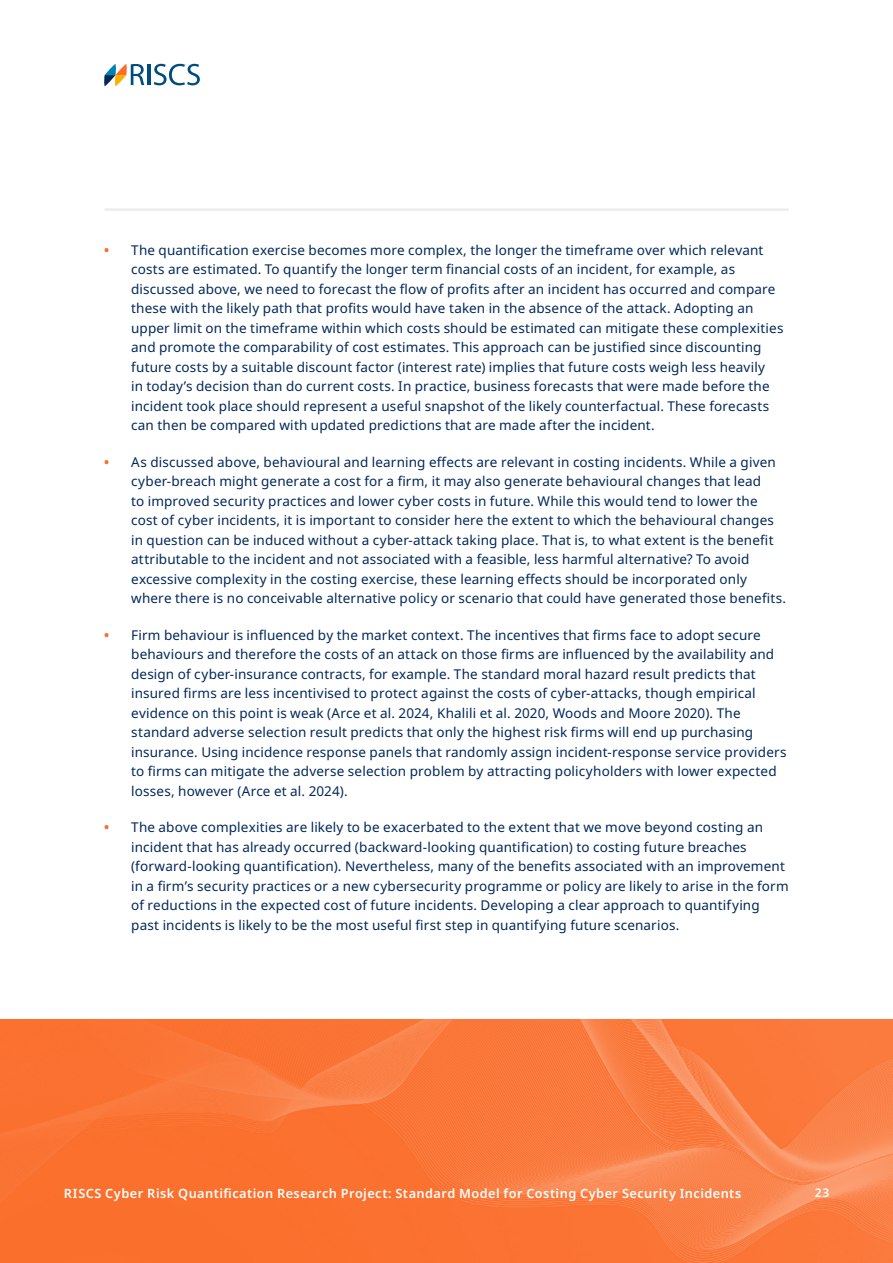
<style>
.page{position:relative;width:893px;height:1263px;background:#fff}
.page>*{position:absolute;margin:0;border:0;box-sizing:border-box;transform-origin:0 0}
.t1{font:13.5px/19.5px "Noto Sans";letter-spacing:.01em;color:#022859}
.t2{font:600 12.75px "Noto Sans";letter-spacing:.035em;color:#fff}
.t3{font:600 12px "Noto Sans";color:#fff}
.s1{font-weight:700;color:#ff6c29}
</style>
<div class="page">
<img style="left:0;top:1019px;width:893px;height:244px">
<svg style="left:104px;top:64px;width:40px;height:22px"></svg>
<hr style="left:147px;top:64px;width:3px;height:21px;background:#004b80">
<svg style="left:154px;top:64px;width:46px;height:21px"></svg>
<hr style="left:105px;top:208px;width:683px;height:2px;background:#ededed">
<hr style="left:105px;top:209px;width:683px;height:2px;background:#ededed">
<p class="t1" style="left:131px;top:240px;width:654px;text-indent:-27px"><span class="s1">•</span> The quantification exercise becomes more complex, the longer the timeframe over which relevant costs are estimated. To quantify the longer term financial costs of an incident, for example, as discussed above, we need to forecast the flow of profits after an incident has occurred and compare these with the likely path that profits would have taken in the absence of the attack. Adopting an upper limit on the timeframe within which costs should be estimated can mitigate these complexities and promote the comparability of cost estimates. This approach can be justified since discounting future costs by a suitable discount factor (interest rate) implies that future costs weigh less heavily<br>in today’s decision than do current costs. In practice, business forecasts that were made before the incident took place should represent a useful snapshot of the likely counterfactual. These forecasts can then be compared with updated predictions that are made after the incident.</p>
<p class="t1" style="left:131px;top:452px;width:656px;text-indent:-27px"><span class="s1">•</span> As discussed above, behavioural and learning effects are relevant in costing incidents. While a given cyber-breach might generate a cost for a firm, it may also generate behavioural changes that lead<br>to improved security practices and lower cyber costs in future. While this would tend to lower the cost of cyber incidents, it is important to consider here the extent to which the behavioural changes in question can be induced without a cyber-attack taking place. That is, to what extent is the benefit attributable to the incident and not associated with a feasible, less harmful alternative? To avoid excessive complexity in the costing exercise, these learning effects should be incorporated only where there is no conceivable alternative policy or scenario that could have generated those benefits.</p>
<p class="t1" style="left:131px;top:625px;width:657px;text-indent:-27px"><span class="s1">•</span> Firm behaviour is influenced by the market context. The incentives that firms face to adopt secure behaviours and therefore the costs of an attack on those firms are influenced by the availability and design of cyber-insurance contracts, for example. The standard moral hazard result predicts that insured firms are less incentivised to protect against the costs of cyber-attacks, though empirical evidence on this point is weak (Arce et al. 2024, Khalili et al. 2020, Woods and Moore 2020). The standard adverse selection result predicts that only the highest risk firms will end up purchasing insurance. Using incidence response panels that randomly assign incident-response service providers to firms can mitigate the adverse selection problem by attracting policyholders with lower expected losses, however (Arce et al. 2024).</p>
<p class="t1" style="left:131px;top:818px;width:659px;text-indent:-27px"><span class="s1">•</span> The above complexities are likely to be exacerbated to the extent that we move beyond costing an incident that has already occurred (backward-looking quantification) to costing future breaches (forward-looking quantification). Nevertheless, many of the benefits associated with an improvement in a firm’s security practices or a new cybersecurity programme or policy are likely to arise in the form of reductions in the expected cost of future incidents. Developing a clear approach to quantifying past incidents is likely to be the most useful first step in quantifying future scenarios.</p>
<p class="t2" style="left:64px;top:1184px;width:679px">RISCS Cyber Risk Quantification Research Project: Standard Model for Costing Cyber Security Incidents</p>
<p class="t3" style="left:815px;top:1184px;width:16px">23</p>
</div>
